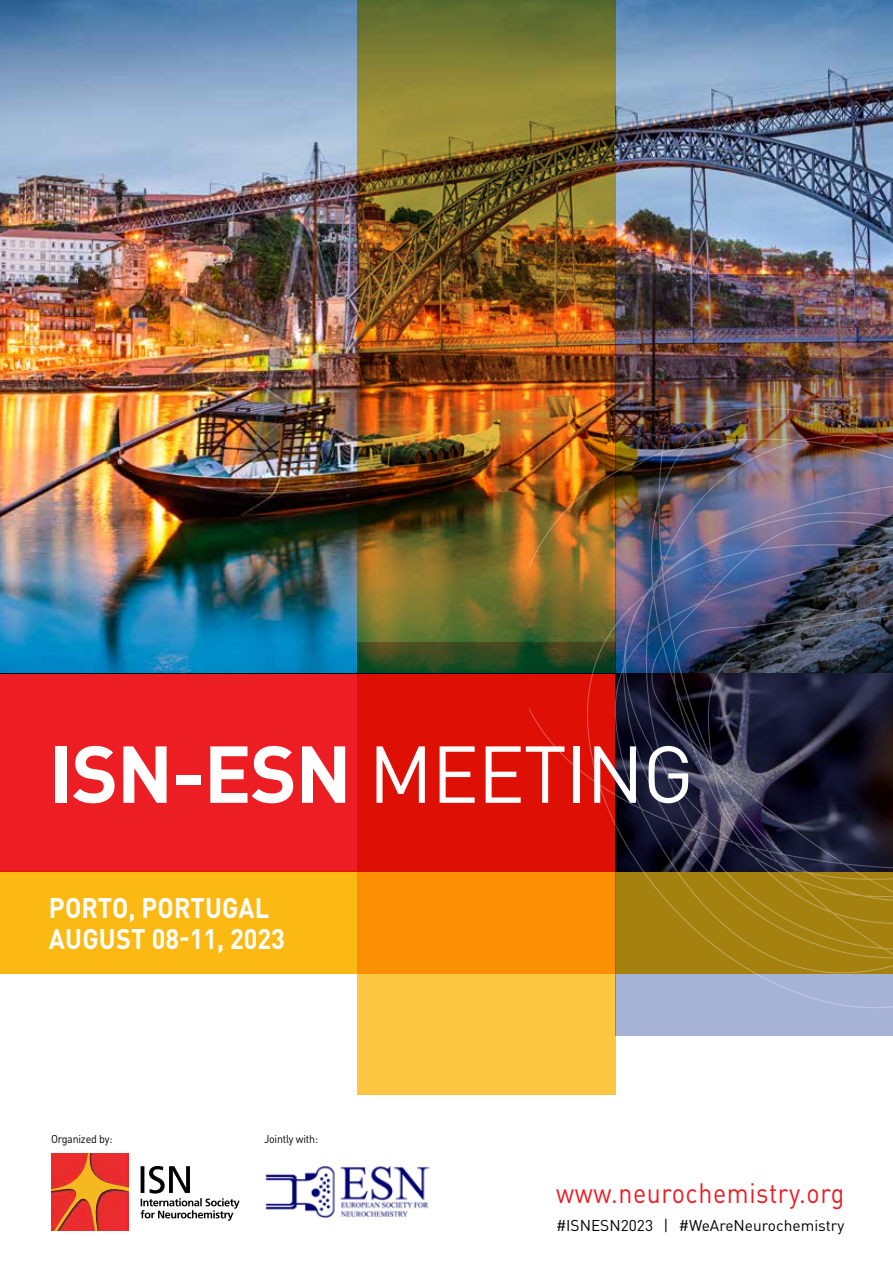
<style>
.page{position:relative;width:893px;height:1263px;background:#fff}
.page>*{position:absolute;margin:0;border:0;box-sizing:border-box;transform-origin:0 0}
.t1{font:700 79.35px "DINOT";letter-spacing:-.02em;color:#fff}
.t2{font:700 28.05px/30.6px "DINOT";letter-spacing:.01em;color:#fff;scale:.9 1}
.t3{font:27.75px "DINOT";letter-spacing:.025em;color:#ed1d24;scale:.9 1}
.t4{font:15.45px "DINOT";color:#000}
.t5{font:11.25px "DINOT";letter-spacing:-.02em;color:#000;scale:.95 1}
.s1{font-weight:400}
</style>
<div class="page">
<img style="left:0;top:0;width:893px;height:673px">
<div style="left:0;top:673px;width:893px;height:199px;background:#ed1d24"></div>
<div style="left:357px;top:673px;width:258px;height:422px;background:#fdc742"></div>
<svg style="left:0;top:872px;width:529px;height:102px;background:#fcab0e"></svg>
<div style="left:357px;top:642px;width:258px;height:230px;background:#de0f05"></div>
<img style="left:357px;top:0;width:258px;height:673px">
<img style="left:615px;top:274px;width:278px;height:761px">
<svg style="left:51px;top:1154px;width:77px;height:76px;background:#e4482a"></svg>
<svg style="left:141px;top:1166px;width:99px;height:55px"></svg>
<img style="left:265px;top:1166px;width:164px;height:52px">
<img style="left:529px;top:408px;width:364px;height:600px">
<h1 class="t1" style="left:49px;top:722px;width:647px">ISN-ESN <span class="s1">MEETING</span></h1>
<h2 class="t2" style="left:49px;top:892px;width:264px">PORTO, PORTUGAL<br>AUGUST 08-11, 2023</h2>
<p class="t5" style="left:51px;top:1132px;width:66px">Organized by:</p>
<p class="t5" style="left:264px;top:1132px;width:58px">Jointly with:</p>
<h3 class="t3" style="left:556px;top:1175px;width:322px">www.neurochemistry.org</h3>
<p class="t4" style="left:556px;top:1215px;width:290px">#ISNESN2023 | #WeAreNeurochemistry</p>
</div>
